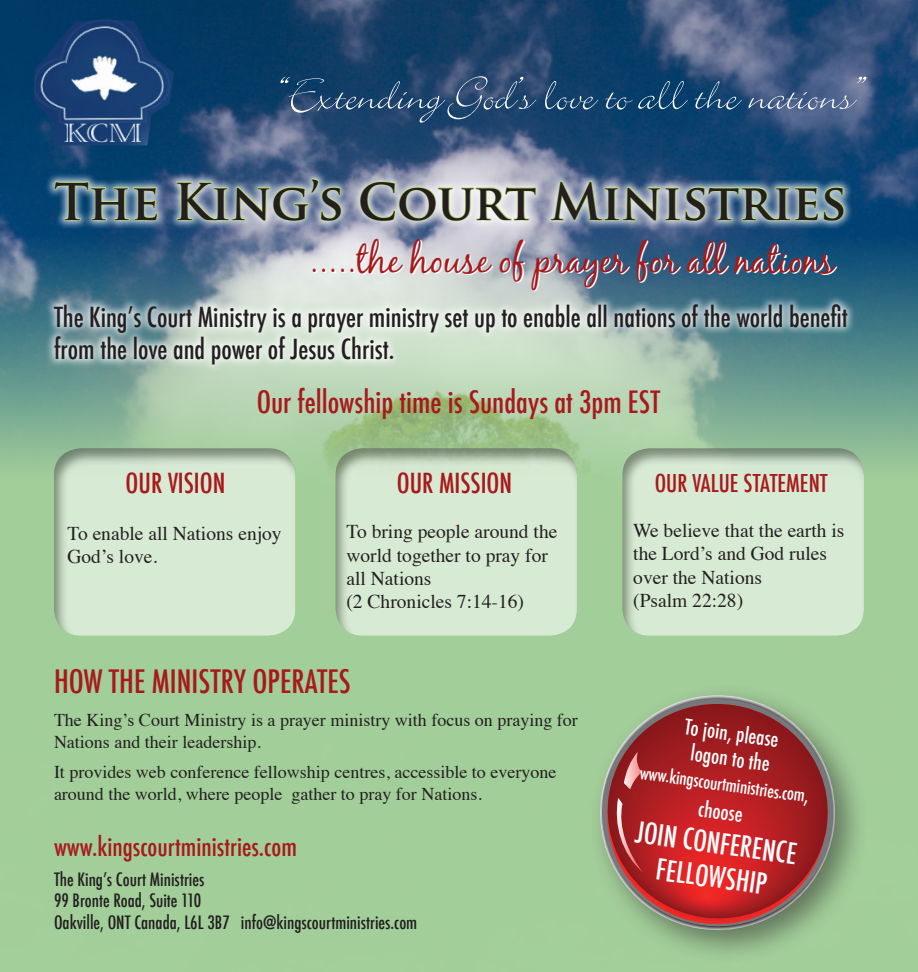
<style>
.page{position:relative;width:918px;height:972px;background:#fff}
.page>*{position:absolute;margin:0;border:0;box-sizing:border-box;transform-origin:0 0}
.t1{font:51.45px "Bickley Script Plain";color:#fff}
.t2{font:700 49.5px "Trajan Pro";letter-spacing:-.01em;color:#231f20}
.t3{font:37.5px "Black Jack";color:#fff}
.t4{font:500 condensed 31.5px "Futura";color:#a8191c}
.t5{font:500 condensed 30px "Futura";color:#a8191c}
.t6{font:500 condensed 28.5px "Futura";color:#fff}
.t7{font:500 condensed 27px/32.4px "Futura";color:#231f20}
.t8{font:500 condensed 27px "Futura";color:#a8191c}
.t9{font:500 condensed 25.5px "Futura";color:#a8191c}
.t10{font:500 condensed 24px "Futura";color:#a8191c}
.t11{font:500 condensed 21px/25.2px "Futura";color:#fff;text-align:center}
.t12{font:19.5px/23.4px "Times";color:#231f20}
.t13{font:18px/21.6px "Times";color:#231f20}
.t14{font:500 condensed 18px "Futura";color:#231f20}
.t15{font:500 condensed 18px "Futura";color:#fff}
.s1{font-size:21px}
</style>
<div class="page">
<img style="left:0;top:0;width:918px;height:972px">
<div style="left:42px;top:167px;width:810px;height:62px;background:#fff;opacity:.75"></div>
<svg style="left:53px;top:145px;width:105px;height:105px;background:#3c6b86"></svg>
<svg style="left:175px;top:29px;width:167px;height:196px;background:#3f617f"></svg>
<svg style="left:359px;top:180px;width:178px;height:47px;background:#c9cfc8"></svg>
<svg style="left:550px;top:29px;width:295px;height:221px;background:#3c6082"></svg>
<div style="left:43px;top:293px;width:812px;height:79px;background:#fff;opacity:.75"></div>
<div style="left:54px;top:447px;width:243px;height:189px;background:#231f20;opacity:.75"></div>
<div style="left:335px;top:447px;width:244px;height:189px;background:#231f20;opacity:.75"></div>
<div style="left:622px;top:447px;width:244px;height:189px;background:#231f20;opacity:.75"></div>
<img style="left:34px;top:19px;width:140px;height:126px">
<div style="left:585px;top:680px;width:283px;height:283px;background:#231f20;opacity:.5"></div>
<svg style="left:592px;top:695px;width:251px;height:243px;background:#97be8e"></svg>
<svg style="left:594px;top:691px;width:247px;height:244px;background:#99be91"></svg>
<svg style="left:599px;top:704px;width:236px;height:228px;background:#8fb087"></svg>
<svg style="left:600px;top:704px;width:235px;height:222px;background:#a8453f"></svg>
<svg style="left:613px;top:798px;width:30px;height:75px;background:#a93739"></svg>
<svg style="left:624px;top:752px;width:17px;height:37px"></svg>
<p class="t1" style="left:277px;top:61px;width:587px">“Extending God’s love to all the nations”</p>
<p class="t2" style="left:54px;top:171px;width:794px">The King’s Court Ministries</p>
<p class="t3" style="left:310px;top:239px;width:527px">.....the house of prayer for all nations</p>
<p class="t7" style="left:54px;top:301px;width:795px">The King’s Court Ministry is a prayer ministry set up to enable all nations of the world benefit from the love and power of Jesus Christ.</p>
<p class="t5" style="left:257px;top:382px;width:405px">Our fellowship time is Sundays at 3pm EST</p>
<p class="t8" style="left:126px;top:466px;width:101px">Our Vision</p>
<p class="t12" style="left:68px;top:520px;width:216px">To enable all Nations enjoy<br>God’s love.</p>
<p class="t8" style="left:397px;top:466px;width:117px">Our Mission</p>
<p class="t12" style="left:346px;top:518px;width:212px">To bring people around the world together to pray for all Nations<br>(2 Chronicles 7:14-16)</p>
<p class="t4" style="left:54px;top:661px;width:276px">How the Ministry operates</p>
<p class="t13" style="left:54px;top:708px;width:525px">The King’s Court Ministry is a prayer ministry with focus on praying for<br>Nations and their leadership.</p>
<p class="t13" style="left:54px;top:760px;width:504px">It provides web conference fellowship centres, accessible to everyone around the world, where people gather to pray for Nations.</p>
<p class="t9" style="left:54px;top:831px;width:244px">www.kingscourtministries.com</p>
<p class="t14" style="left:54px;top:867px;width:152px">The King’s Court Ministries</p>
<p class="t14" style="left:54px;top:889px;width:149px">99 Bronte Road, Suite 110</p>
<p class="t14" style="left:54px;top:911px;width:365px">Oakville, ONT Canada, L6L 3B7 info@kingscourtministries.com</p>
<p class="t10" style="left:655px;top:468px;width:172px">Our Value Stateme nt</p>
<p class="t12" style="left:633px;top:517px;width:213px">We believe that the earth is the Lord’s and God rules over the Nations</p>
<p class="t12" style="left:633px;top:587px;width:111px">(Psalm 22:28)</p>
<p class="t11" style="left:687px;top:714px;width:96px;rotate:8deg">To join, please logon to the</p>
<p class="t15" style="left:642px;top:761px;width:172px;rotate:8deg">www.kingscourtministries.com<span class="s1">,</span></p>
<p class="t11" style="left:700px;top:796px;width:46px;rotate:8deg">choose</p>
<p class="t6" style="left:639px;top:813px;width:164px;rotate:8deg">JOIN CONFERENCE</p>
<p class="t6" style="left:659px;top:851px;width:124px;rotate:8deg">FELLOWSHIP</p>
</div>
